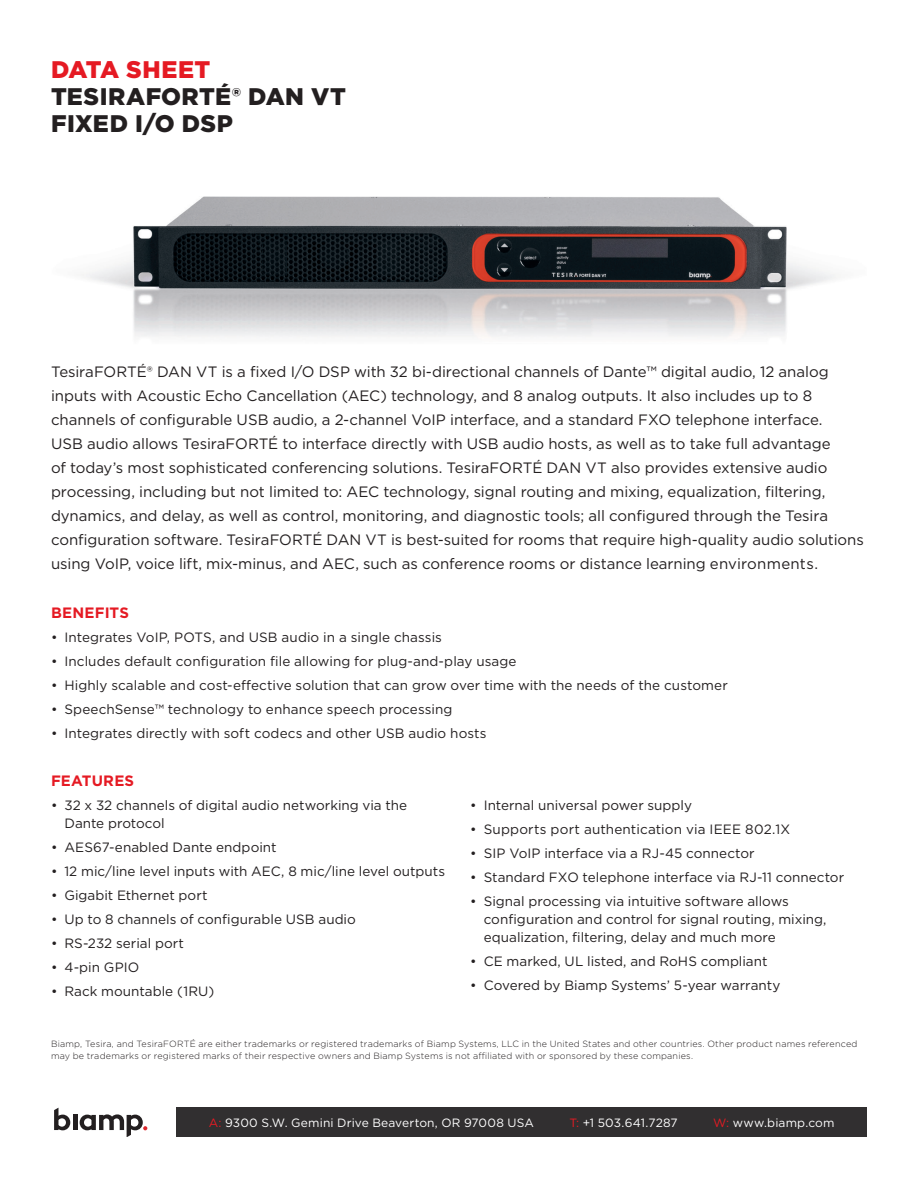
<style>
.page{position:relative;width:918px;height:1188px;background:#fff}
.page>*{position:absolute;margin:0;border:0;box-sizing:border-box;transform-origin:0 0}
.Head{font:900 24px "Gotham";letter-spacing:.015em;color:#231f20}
.Head-2{font:900 24px "Gotham";letter-spacing:.015em;color:#e51a23}
.Intro_Body{font:15px/24px "Gotham";letter-spacing:-.005em;color:#231f20}
.subhead{font:700 15px "Gotham";letter-spacing:.01em;color:#e51a23}
.t1{font:13.5px/18px "Gotham";letter-spacing:.005em;color:#231f20}
.t2{font:12px "Gotham";letter-spacing:.015em;color:#fff}
.BODY_COPY_BLK{font:300 9px/12px "Gotham";letter-spacing:.02em;color:#231f20}
.s1{color:#e51a23}
</style>
<div class="page">
<div style="left:176px;top:1107px;width:691px;height:30px;background:#312f30"></div>
<svg style="left:54px;top:1108px;width:16px;height:22px"></svg>
<hr style="left:73px;top:1115px;width:4px;height:15px;background:#231f20">
<svg style="left:80px;top:1114px;width:67px;height:23px"></svg>
<img style="left:81px;top:196px;width:755px;height:141px">
<p class="Head-2" style="left:51px;top:53px;width:161px">DATA SHEET</p>
<p class="Head" style="left:51px;top:80px;width:297px">TESIRAFORTÉ® DAN VT</p>
<p class="Head" style="left:51px;top:107px;width:183px">FIXED I/O DSP</p>
<p class="Intro_Body" style="left:51px;top:359px;width:814px">TesiraFORTÉ® DAN VT is a fixed I/O DSP with 32 bi-directional channels of Dante™ digital audio, 12 analog inputs with Acoustic Echo Cancellation (AEC) technology, and 8 analog outputs. It also includes up to 8 channels of configurable USB audio, a 2-channel VoIP interface, and a standard FXO telephone interface.<br>USB audio allows TesiraFORTÉ to interface directly with USB audio hosts, as well as to take full advantage<br>of today’s most sophisticated conferencing solutions. TesiraFORTÉ DAN VT also provides extensive audio processing, including but not limited to: AEC technology, signal routing and mixing, equalization, filtering, dynamics, and delay, as well as control, monitoring, and diagnostic tools; all configured through the Tesira configuration software. TesiraFORTÉ DAN VT is best-suited for rooms that require high-quality audio solutions using VoIP, voice lift, mix-minus, and AEC, such as conference rooms or distance learning environments.</p>
<p class="subhead" style="left:51px;top:603px;width:80px">BENEFITS</p>
<p class="t1" style="left:51px;top:628px;width:392px">• Integrates VoIP, POTS, and USB audio in a single chassis</p>
<p class="t1" style="left:51px;top:652px;width:467px">• Includes default configuration file allowing for plug-and-play usage</p>
<p class="t1" style="left:51px;top:676px;width:678px">• Highly scalable and cost-effective solution that can grow over time with the needs of the customer</p>
<p class="t1" style="left:51px;top:700px;width:403px">• SpeechSense™ technology to enhance speech processing</p>
<p class="t1" style="left:51px;top:724px;width:437px">• Integrates directly with soft codecs and other USB audio hosts</p>
<p class="subhead" style="left:51px;top:771px;width:85px">FEATURES</p>
<p class="t1" style="left:64px;top:796px;width:344px;text-indent:-14px">• 32 x 32 channels of digital audio networking via the<br>Dante protocol</p>
<p class="t1" style="left:51px;top:838px;width:227px">• AES67-enabled Dante endpoint</p>
<p class="t1" style="left:51px;top:862px;width:396px">• 12 mic/line level inputs with AEC, 8 mic/line level outputs</p>
<p class="t1" style="left:51px;top:886px;width:158px">• Gigabit Ethernet port</p>
<p class="t1" style="left:51px;top:910px;width:306px">• Up to 8 channels of configurable USB audio</p>
<p class="t1" style="left:51px;top:934px;width:135px">• RS-232 serial port</p>
<p class="t1" style="left:51px;top:958px;width:90px">• 4-pin GPIO</p>
<p class="t1" style="left:51px;top:982px;width:165px">• Rack mountable (1RU)</p>
<p class="t1" style="left:470px;top:796px;width:223px">• Internal universal power supply</p>
<p class="t1" style="left:470px;top:820px;width:322px">• Supports port authentication via IEEE 802.1X</p>
<p class="t1" style="left:470px;top:844px;width:286px">• SIP VoIP interface via a RJ-45 connector</p>
<p class="t1" style="left:470px;top:868px;width:375px">• Standard FXO telephone interface via RJ-11 connector</p>
<p class="t1" style="left:484px;top:892px;width:344px;text-indent:-14px">• Signal processing via intuitive software allows configuration and control for signal routing, mixing, equalization, filtering, delay and much more</p>
<p class="t1" style="left:470px;top:952px;width:299px">• CE marked, UL listed, and RoHS compliant</p>
<p class="t1" style="left:470px;top:976px;width:312px">• Covered by Biamp Systems’ 5-year warranty</p>
<p class="BODY_COPY_BLK" style="left:51px;top:1037px;width:808px">Biamp, Tesira, and TesiraFORTÉ are either trademarks or registered trademarks of Biamp Systems, LLC in the United States and other countries. Other product names referenced may be trademarks or registered marks of their respective owners and Biamp Systems is not affiliated with or sponsored by these companies.</p>
<p class="t2" style="left:209px;top:1115px;width:327px"><span class="s1">A:</span> 9300 S.W. Gemini Drive Beaverton, OR 97008 USA</p>
<p class="t2" style="left:569px;top:1115px;width:110px"><span class="s1">T:</span> +1 503.641.7287</p>
<p class="t2" style="left:713px;top:1115px;width:123px"><span class="s1">W:</span> www.biamp.com</p>
</div>
